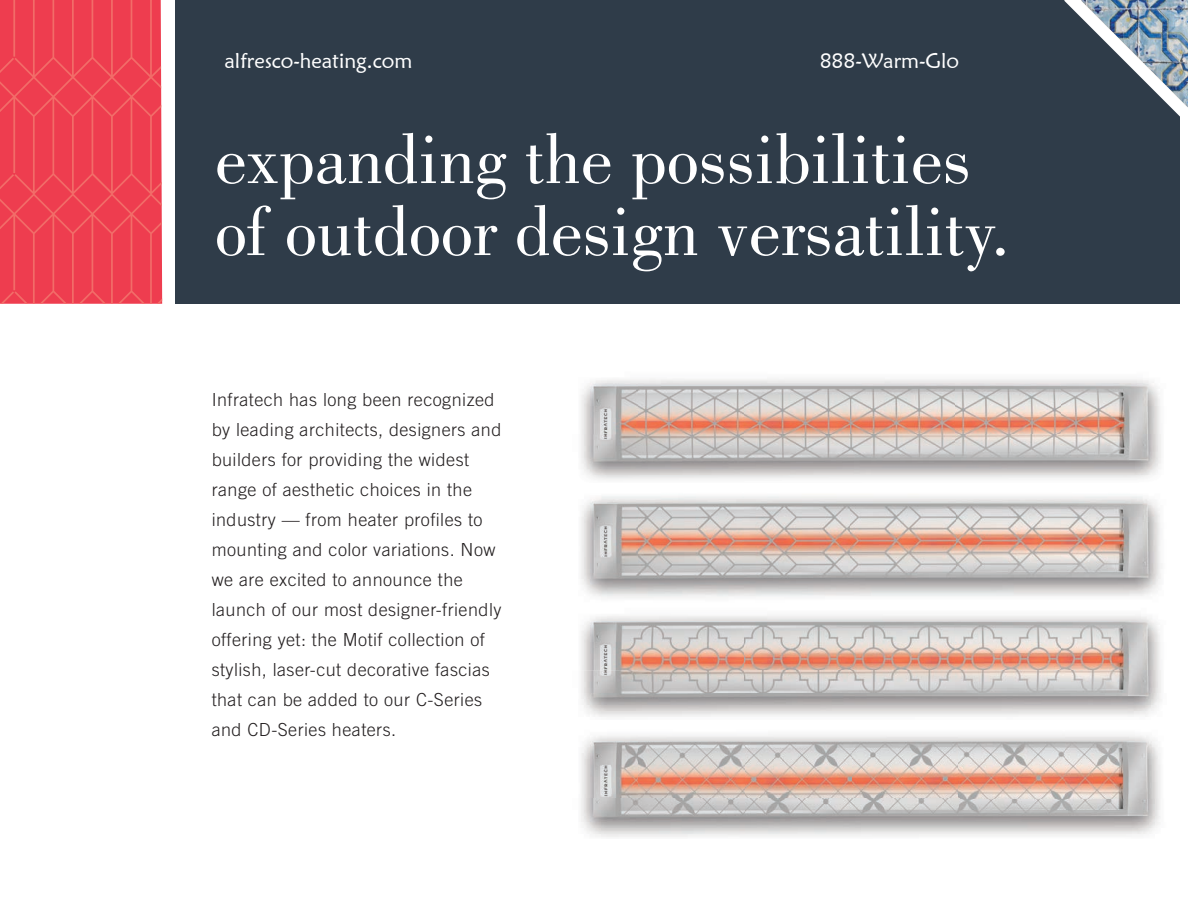
<style>
.page{position:relative;width:1188px;height:918px;background:#fff}
.page>*{position:absolute;margin:0;border:0;box-sizing:border-box;transform-origin:0 0}
.t1{font:72px/72px "Bodoni";color:#fff}
.t2{font:21px "Maiandra GD";color:#fff}
.t3{font:300 18px/30px "Trade Gothic";letter-spacing:.025em;color:#231f20}
</style>
<div class="page">
<div style="left:176px;top:0;width:1004px;height:304px;background:#2f3c49"></div>
<svg style="left:0;top:0;width:162px;height:304px;background:#ee4251"></svg>
<svg style="left:157px;top:298px;width:5px;height:6px"></svg>
<img style="left:581px;top:379px;width:580px;height:55px">
<img style="left:581px;top:434px;width:163px;height:41px">
<img style="left:744px;top:434px;width:417px;height:41px">
<img style="left:581px;top:475px;width:581px;height:146px">
<img style="left:581px;top:574px;width:57px;height:97px">
<img style="left:638px;top:621px;width:523px;height:50px">
<img style="left:581px;top:671px;width:163px;height:23px">
<img style="left:744px;top:671px;width:417px;height:23px">
<img style="left:581px;top:694px;width:581px;height:105px">
<img style="left:581px;top:799px;width:579px;height:38px">
<img style="left:1064px;top:0;width:124px;height:117px">
<p class="t2" style="left:224px;top:48px;width:189px">alfresco-heating.com</p>
<p class="t2" style="left:820px;top:48px;width:141px">888-Warm-Glo</p>
<h1 class="t1" style="left:215px;top:123px;width:796px">expanding the possibilities of outdoor design versatility.</h1>
<p class="t3" style="left:212px;top:384px;width:291px">Infratech has long been recognized by leading architects, designers and builders for providing the widest range of aesthetic choices in the industry — from heater profiles to mounting and color variations. Now we are excited to announce the launch of our most designer-friendly offering yet: the Motif collection of stylish, laser-cut decorative fascias that can be added to our C-Series and CD-Series heaters.</p>
</div>
